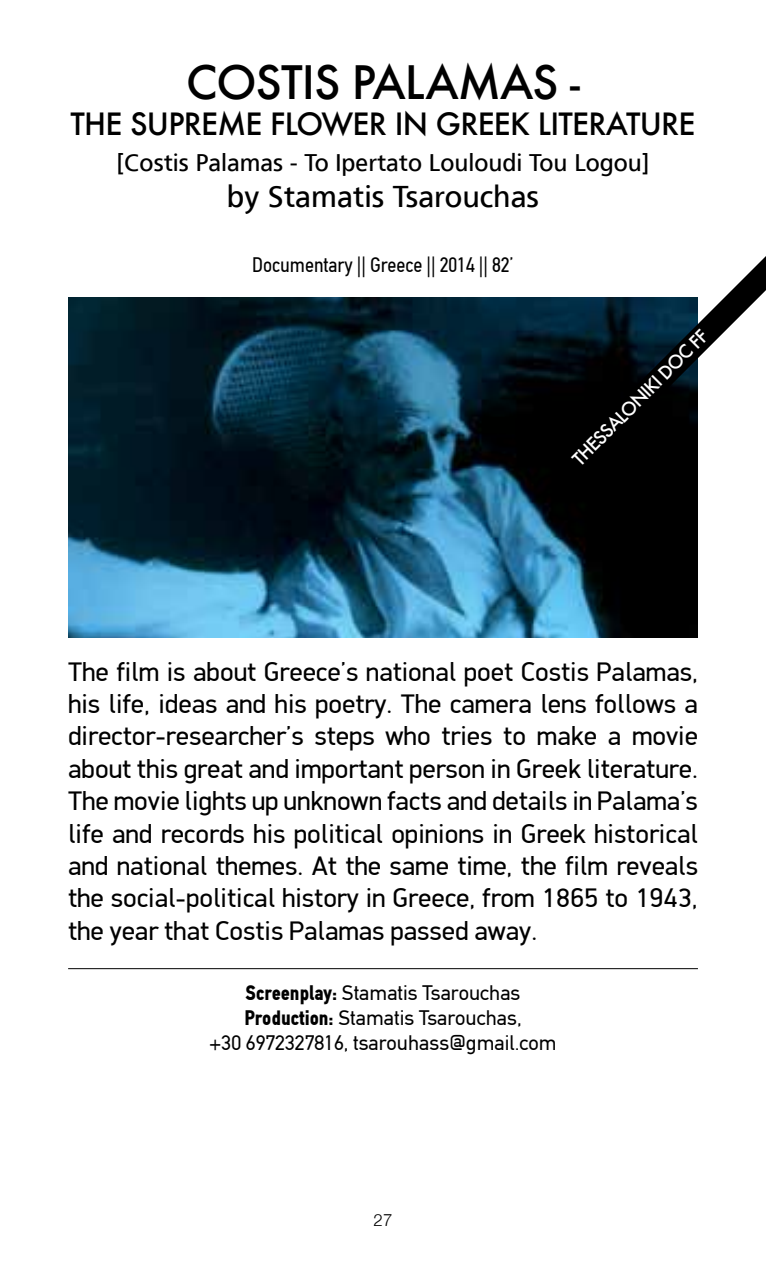
<style>
.page{position:relative;width:766px;height:1276px;background:#fff}
.page>*{position:absolute;margin:0;border:0;box-sizing:border-box;transform-origin:0 0}
.t1{font:500 45px "Futura";letter-spacing:-.025em;color:#000}
.t2{font:500 30px "Futura";letter-spacing:-.025em;color:#000}
.t3{font:30px "PF Catalog";color:#000}
.t4{font:27px/32.4px "PF Din Display";color:#000;text-align:justify}
.t5{font:24px "PF Catalog";color:#000}
.t6{font:21px/25.2px "PF Din Text";color:#000;text-align:center}
.t7{font:21px "PF Din Text Condensed";color:#000}
.t8{font:500 18px "Futura";color:#fff}
.t9{font:300 18px "Helvetica Neue Greek";color:#000}
.s1{font-weight:900;font-stretch:condensed}
</style>
<div class="page">
<img style="left:68px;top:298px;width:629px;height:339px">
<hr style="left:68px;top:968px;width:629px;height:1px;background:#000">
<svg style="left:565px;top:257px;width:200px;height:217px"></svg>
<h1 class="t1" style="left:186px;top:52px;width:395px">COSTIS PALAMAS -</h1>
<p class="t2" style="left:70px;top:103px;width:626px">THE SUPREME FLOWER IN GREEK LITERATURE</p>
<p class="t5" style="left:117px;top:149px;width:533px">[Costis Palamas - To Ipertato Louloudi Tou Logou]</p>
<p class="t3" style="left:227px;top:180px;width:313px">by Stamatis Tsarouchas</p>
<p class="t7" style="left:252px;top:253px;width:263px">Documentary || Greece || 2014 || 82’</p>
<p class="t8" style="left:566px;top:453px;width:184px;rotate:-45deg">THESSALONIKI DOC FF</p>
<p class="t4" style="left:68px;top:655px;width:631px">The film is about Greece’s national poet Costis Palamas, his life, ideas and his poetry. The camera lens follows a director-researcher’s steps who tries to make a movie about this great and important person in Greek literature.<br>The movie lights up unknown facts and details in Palama’s life and records his political opinions in Greek historical and national themes. At the same time, the film reveals the social-political history in Greece, from 1865 to 1943, the year that Costis Palamas passed away.</p>
<p class="t6" style="left:209px;top:980px;width:349px"><span class="s1">Screenplay:</span> Stamatis Tsarouchas<br><span class="s1">Production:</span> Stamatis Tsarouchas,<br>+30 6972327816, tsarouhass@gmail.com</p>
<p class="t9" style="left:373px;top:1210px;width:20px">27</p>
</div>
